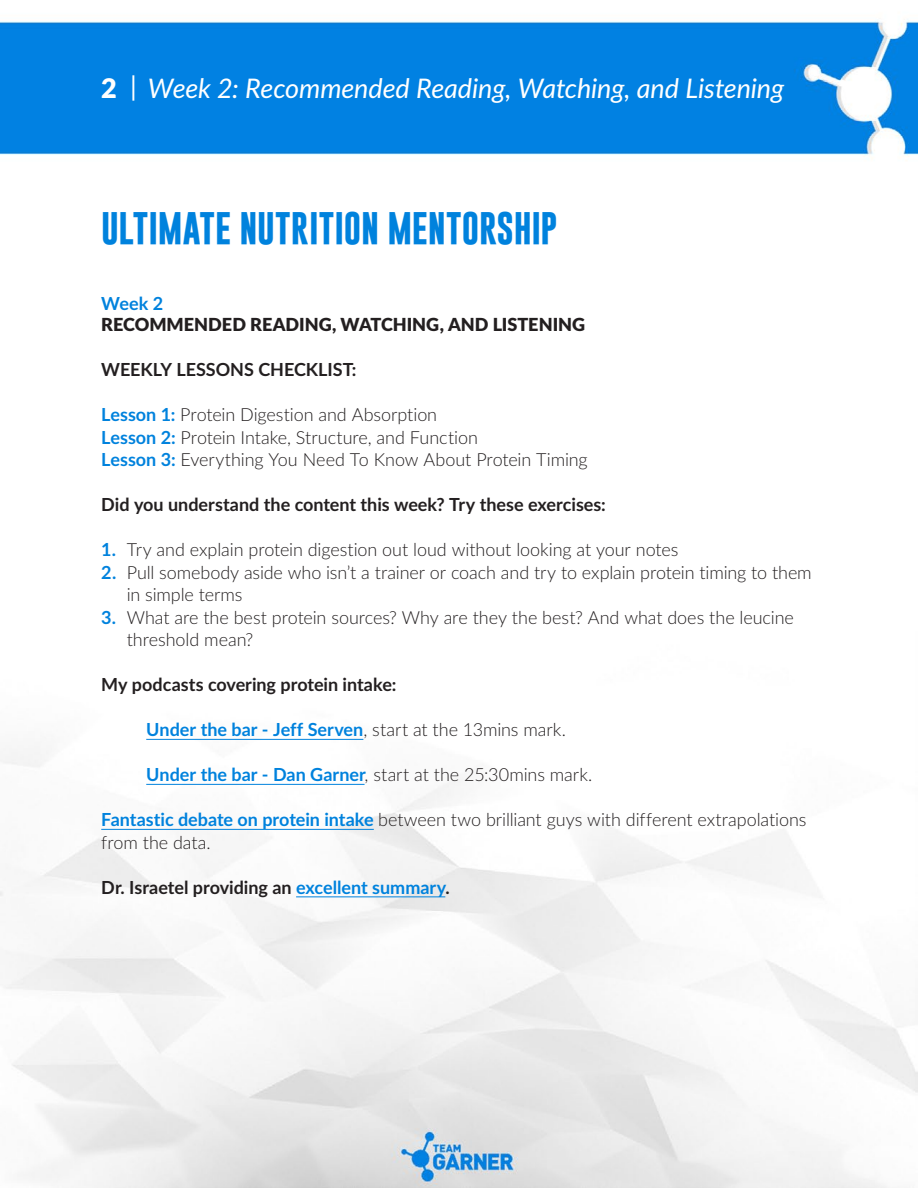
<style>
.page{position:relative;width:918px;height:1188px;background:#fff}
.page>*{position:absolute;margin:0;border:0;box-sizing:border-box;transform-origin:0 0}
.t1{font:700 33px "Gobold";letter-spacing:-.005em;color:#0082dd}
.t2{font:italic 27px "Lato";letter-spacing:-.005em;color:#fff}
.t3{font:300 18px/22.5px "Lato";letter-spacing:-.005em;color:#231f20}
.t4{font:700 18px "Lato";color:#231f20}
.t5{font:700 18px "Lato";color:#0082dd}
.t6{font:900 18px "Lato";color:#231f20}
.s1{font-weight:900;font-style:normal}
.s2{font-style:normal}
.s3{font-weight:700;color:#0082dd}
.s4{font-weight:300;color:#231f20}
.s5{color:#0082dd}
</style>
<div class="page">
<img style="left:0;top:20px;width:918px;height:1168px">
<hr style="left:146px;top:739px;width:217px;height:1px;background:#0082dd">
<hr style="left:146px;top:784px;width:219px;height:1px;background:#0082dd">
<hr style="left:101px;top:829px;width:273px;height:1px;background:#0082dd">
<hr style="left:296px;top:896px;width:149px;height:1px;background:#0082dd">
<h2 class="t2" style="left:101px;top:69px;width:684px"><span class="s1">2</span> <span class="s2">|</span> Week 2: Recommended Reading, Watching, and Listening</h2>
<h1 class="t1" style="left:101px;top:207px;width:458px">ULTIMATE NUTRITION MENTORSHIP</h1>
<p class="t5" style="left:101px;top:290px;width:63px">Week 2</p>
<p class="t6" style="left:101px;top:311px;width:486px">RECOMMENDED READING, WATCHING, AND LISTENING</p>
<p class="t4" style="left:101px;top:357px;width:257px">WEEKLY LESSONS CHECKLIST:</p>
<p class="t3" style="left:101px;top:403px;width:488px"><span class="s3">Lesson 1:</span> Protein Digestion and Absorption<br><span class="s3">Lesson 2:</span> Protein Intake, Structure, and Function<br><span class="s3">Lesson 3:</span> Everything You Need To Know About Protein Timing</p>
<p class="t4" style="left:101px;top:492px;width:506px">Did you understand the content this week? Try these exercises:</p>
<p class="t3" style="left:101px;top:538px;width:579px"><span class="s3">1.</span> Try and explain protein digestion out loud without looking at your notes</p>
<p class="t3" style="left:127px;top:561px;width:687px;text-indent:-25px"><span class="s3">2.</span> Pull somebody aside who isn’t a trainer or coach and try to explain protein timing to them in simple terms</p>
<p class="t3" style="left:127px;top:606px;width:669px;text-indent:-26px"><span class="s3">3.</span> What are the best protein sources? Why are they the best? And what does the leucine threshold mean?</p>
<p class="t4" style="left:101px;top:672px;width:297px">My podcasts covering protein intake:</p>
<p class="t5" style="left:146px;top:717px;width:421px">Under the bar - Jeff Serven<span class="s4">, start at the 13mins mark.</span></p>
<p class="t3" style="left:146px;top:763px;width:448px"><span class="s3">Under the bar - Dan Garner</span>, start at the 25:30mins mark.</p>
<p class="t3" style="left:101px;top:808px;width:707px"><span class="s3">Fantastic debate on protein intake</span> between two brilliant guys with different extrapolations from the data.</p>
<p class="t4" style="left:101px;top:874px;width:350px">Dr. Israetel providing an <span class="s5">excellent summary</span>.</p>
</div>
